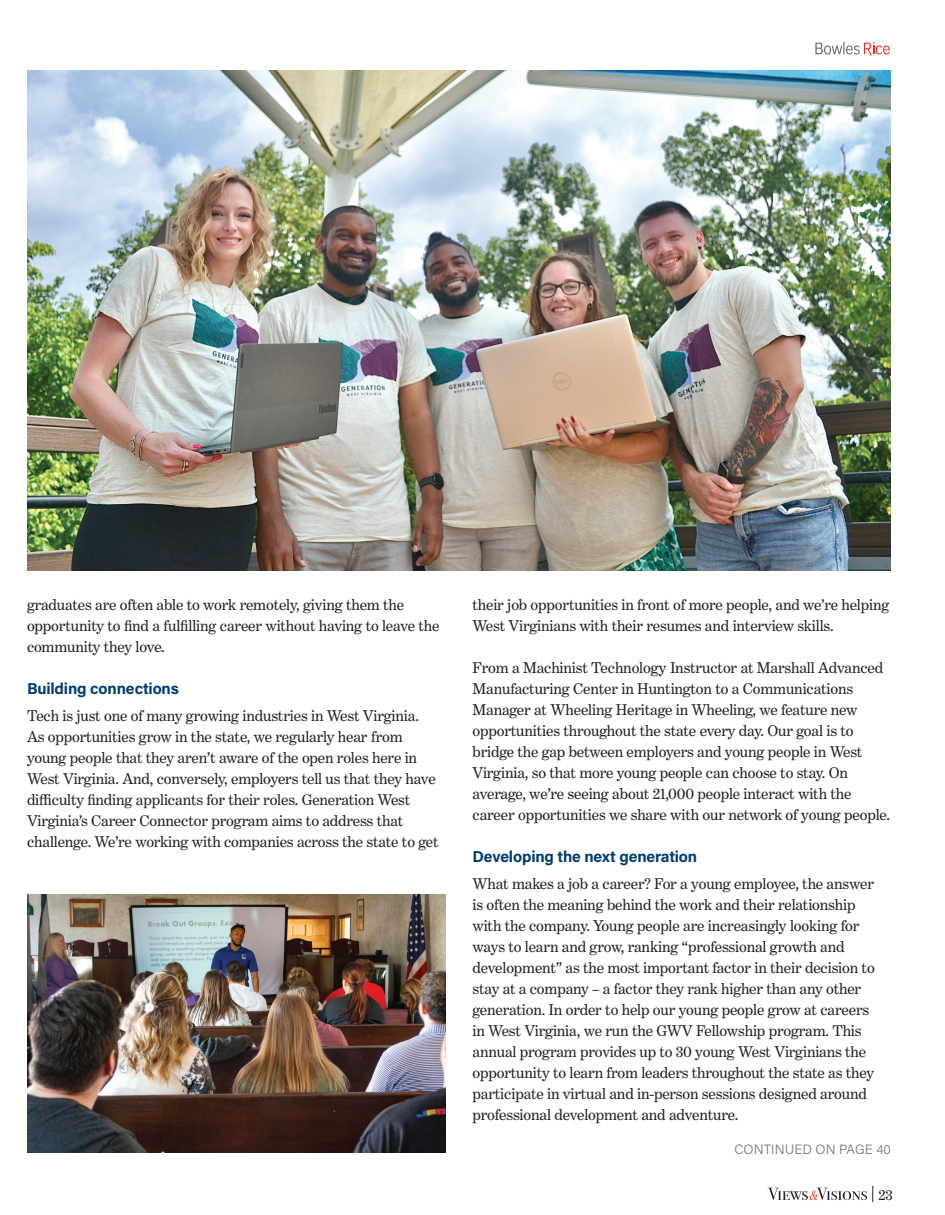
<style>
.page{position:relative;width:945px;height:1215px;background:#fff}
.page>*{position:absolute;margin:0;border:0;box-sizing:border-box;transform-origin:0 0}
.Para_No_Runts{font:15.75px/21px "Benton Modern";letter-spacing:-.01em;color:#231f20}
.Blue_Graph_Headers{font:700 15.75px "Acumin Pro";letter-spacing:-.01em;color:#003d74}
.t1{font:15px "Benton Modern";color:#231f20}
.t2{font:300 13.5px "Acumin Pro";letter-spacing:.005em;color:#7c726b}
</style>
<div class="page">
<svg style="left:815px;top:42px;width:75px;height:13px"></svg>
<svg style="left:767px;top:1186px;width:106px;height:16px"></svg>
<img style="left:27px;top:71px;width:864px;height:499px">
<img style="left:27px;top:895px;width:418px;height:258px">
<p class="Para_No_Runts" style="left:27px;top:594px;width:414px">graduates are often able to work remotely, giving them the opportunity to find a fulfilling career without having to leave the community they love.</p>
<p class="Blue_Graph_Headers" style="left:27px;top:677px;width:153px">Building connections</p>
<p class="Para_No_Runts" style="left:27px;top:705px;width:413px">Tech is just one of many growing industries in West Virginia.<br>As opportunities grow in the state, we regularly hear from young people that they aren’t aware of the open roles here in West Virginia. And, conversely, employers tell us that they have difficulty finding applicants for their roles. Generation West Virginia’s Career Connector program aims to address that challenge. We’re working with companies across the state to get</p>
<p class="Para_No_Runts" style="left:472px;top:594px;width:419px">their job opportunities in front of more people, and we’re helping<br>West Virginians with their resumes and interview skills.</p>
<p class="Para_No_Runts" style="left:472px;top:657px;width:419px">From a Machinist Technology Instructor at Marshall Advanced Manufacturing Center in Huntington to a Communications Manager at Wheeling Heritage in Wheeling, we feature new opportunities throughout the state every day. Our goal is to bridge the gap between employers and young people in West Virginia, so that more young people can choose to stay. On average, we’re seeing about 21,000 people interact with the career opportunities we share with our network of young people.</p>
<p class="Blue_Graph_Headers" style="left:472px;top:845px;width:226px">Developing the next generation</p>
<p class="Para_No_Runts" style="left:472px;top:873px;width:404px">What makes a job a career? For a young employee, the answer is often the meaning behind the work and their relationship with the company. Young people are increasingly looking for ways to learn and grow, ranking “professional growth and development” as the most important factor in their decision to stay at a company – a factor they rank higher than any other generation. In order to help our young people grow at careers in West Virginia, we run the GWV Fellowship program. This annual program provides up to 30 young West Virginians the opportunity to learn from leaders throughout the state as they participate in virtual and in-person sessions designed around professional development and adventure.</p>
<p class="t2" style="left:734px;top:1140px;width:158px">CONTINUED ON PAGE 40</p>
<p class="t1" style="left:878px;top:1186px;width:16px">23</p>
</div>
